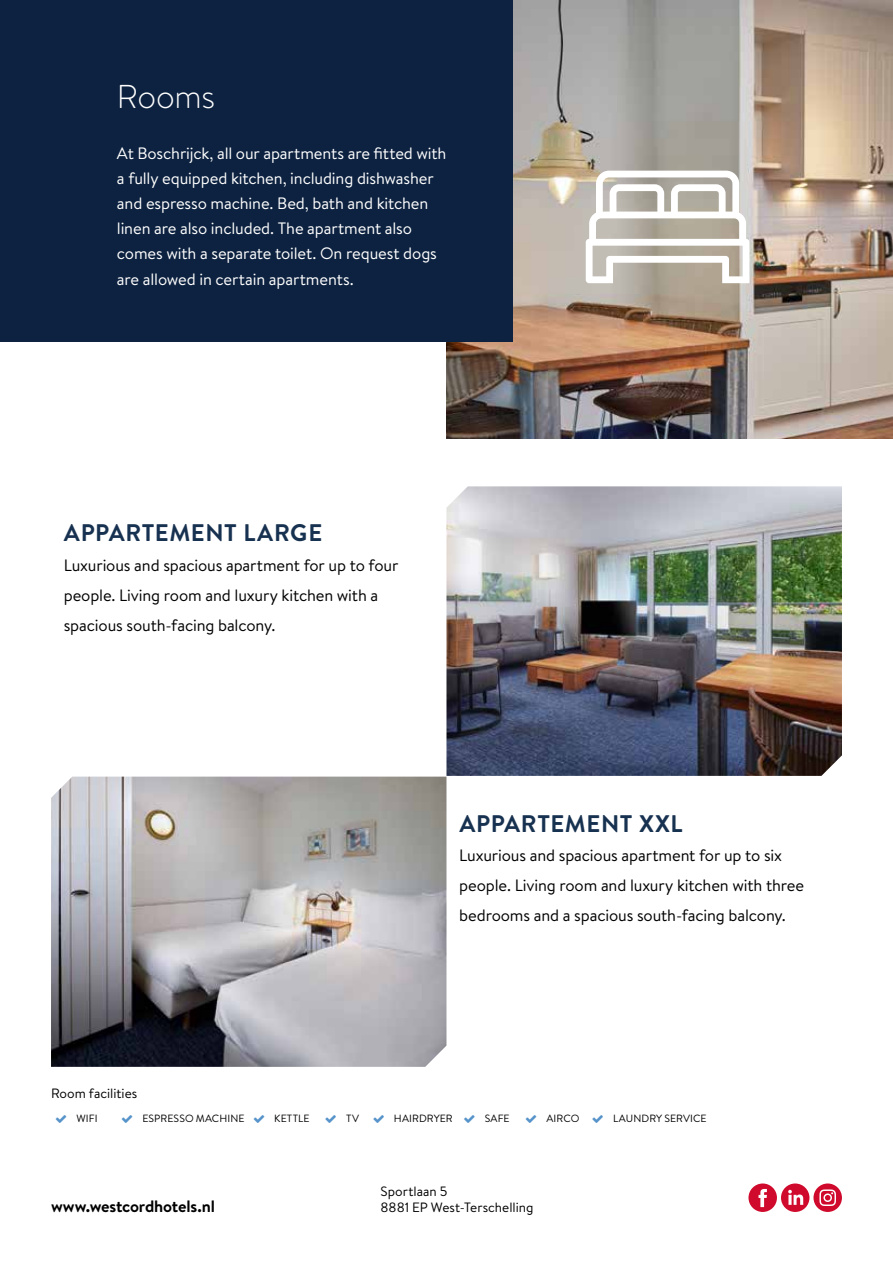
<style>
.page{position:relative;width:893px;height:1263px;background:#fff}
.page>*{position:absolute;margin:0;border:0;box-sizing:border-box;transform-origin:0 0}
.t1{font:300 33px "Brandon Text";letter-spacing:-.01em;color:#fff}
.t2{font:700 24px "Brandon Text";letter-spacing:.025em;color:#173150}
.t3{font:16.5px/29.7px "Brandon Text";letter-spacing:-.01em;color:#000}
.t4{font:16.5px/25.2px "Brandon Text";letter-spacing:-.01em;color:#fff}
.t5{font:700 16.5px "Brandon Text";letter-spacing:-.01em;color:#000}
.t6{font:13.5px "Brandon Text";color:#000}
.t7{font:10.5px "Brandon Text";letter-spacing:.01em;color:#000}
</style>
<div class="page">
<img style="left:446px;top:0;width:447px;height:438px">
<div style="left:0;top:0;width:512px;height:341px;background:#0d2240"></div>
<svg style="left:586px;top:171px;width:163px;height:112px"></svg>
<img style="left:446px;top:486px;width:396px;height:290px">
<img style="left:51px;top:777px;width:395px;height:290px">
<svg style="left:748px;top:1183px;width:94px;height:29px"></svg>
<h1 class="t1" style="left:117px;top:74px;width:100px">Rooms</h1>
<p class="t4" style="left:117px;top:140px;width:331px">At Boschrijck, all our apartments are fitted with a fully equipped kitchen, including dishwasher and espresso machine. Bed, bath and kitchen linen are also included. The apartment also comes with a separate toilet. On request dogs are allowed in certain apartments.</p>
<h2 class="t2" style="left:64px;top:516px;width:260px">APPARTEMENT LARGE</h2>
<p class="t3" style="left:64px;top:550px;width:336px">Luxurious and spacious apartment for up to four people. Living room and luxury kitchen with a spacious south-facing balcony.</p>
<h2 class="t2" style="left:459px;top:807px;width:225px">APPARTEMENT XXL</h2>
<p class="t3" style="left:459px;top:840px;width:346px">Luxurious and spacious apartment for up to six people. Living room and luxury kitchen with three bedrooms and a spacious south-facing balcony.</p>
<p class="t6" style="left:51px;top:1083px;width:88px">Room facilities</p>
<p class="t7" style="left:77px;top:1111px;width:23px">WIFI</p>
<p class="t7" style="left:142px;top:1111px;width:104px">ESPRESSO MACHINE</p>
<p class="t7" style="left:274px;top:1111px;width:37px">KETTLE</p>
<p class="t7" style="left:346px;top:1111px;width:14px">TV</p>
<p class="t7" style="left:394px;top:1111px;width:60px">HAIRDRYER</p>
<p class="t7" style="left:485px;top:1111px;width:26px">SAFE</p>
<p class="t7" style="left:546px;top:1111px;width:34px">AIRCO</p>
<p class="t7" style="left:613px;top:1111px;width:95px">LAUNDRY SERVICE</p>
<p class="t6" style="left:381px;top:1182px;width:68px">Sportlaan 5</p>
<p class="t5" style="left:51px;top:1195px;width:166px">www.westcordhotels.nl</p>
<p class="t6" style="left:381px;top:1198px;width:154px">8881 EP West-Terschelling</p>
</div>
